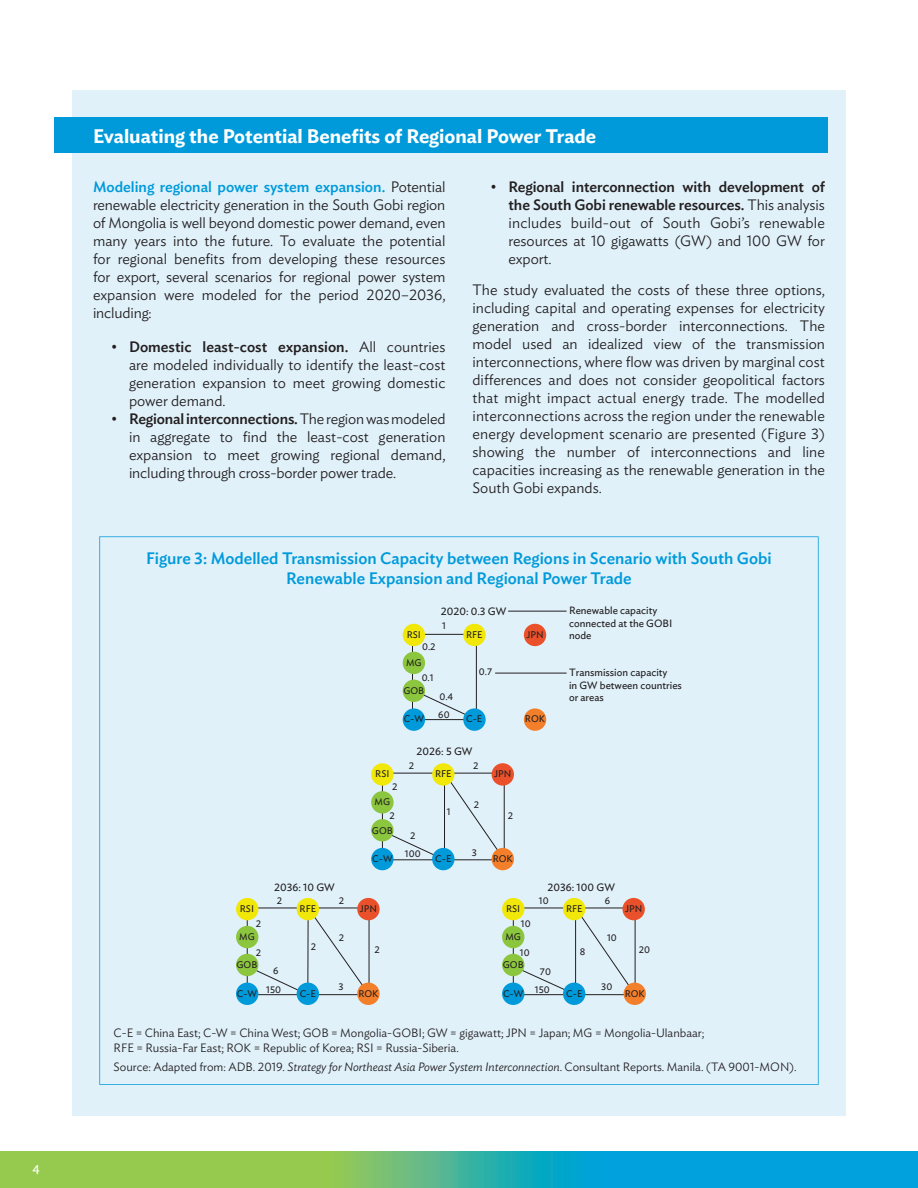
<style>
.page{position:relative;width:918px;height:1188px;background:#fff}
.page>*{position:absolute;margin:0;border:0;box-sizing:border-box;transform-origin:0 0}
.t1{font:600 19.5px "Ideal Sans";color:#fff}
.t2{font:500 16.5px/19.8px "Ideal Sans";color:#009ada;text-align:center}
.t3{font:300 15px/18px "Ideal Sans";color:#231f20;text-align:justify}
.t4{font:13.5px "Ideal Sans";color:#fff}
.t5{font:300 12px/14.4px "Ideal Sans";color:#231f20}
.t6{font:10.65px "Ideal Sans";color:#231f20}
.t7{font:10.5px/12.6px "Ideal Sans";color:#231f20}
.t8{font:9.6px/19px "Ideal Sans";color:#231f20;text-align:center}
.s1{font-weight:500;color:#009ada}
.s2{font-weight:500}
.s3{font-style:italic}
</style>
<div class="page">
<svg style="left:0;top:1151px;width:918px;height:37px"></svg>
<div style="left:72px;top:90px;width:774px;height:1026px;background:#e0f1fa"></div>
<svg style="left:99px;top:536px;width:720px;height:549px"></svg>
<div style="left:54px;top:117px;width:774px;height:36px;background:#009ada"></div>
<p class="t4" style="left:32px;top:1157px;width:9px">4</p>
<h1 class="t1" style="left:93px;top:121px;width:505px">Evaluating the Potential Benefits of Regional Power Trade</h1>
<p class="t3" style="left:93px;top:176px;width:354px"><span class="s1">Modeling regional power system expansion.</span> Potential renewable electricity generation in the South Gobi region of Mongolia is well beyond domestic power demand, even many years into the future. To evaluate the potential for regional benefits from developing these resources for export, several scenarios for regional power system expansion were modeled for the period 2020–2036, including:</p>
<p class="t3" style="left:129px;top:337px;width:318px;text-indent:-18px">• <span class="s2">Domestic least-cost expansion.</span> All countries are modeled individually to identify the least-cost generation expansion to meet growing domestic power demand.</p>
<p class="t3" style="left:129px;top:409px;width:318px;text-indent:-18px">• <span class="s2">Regional interconnections.</span> The region was modeled in aggregate to find the least-cost generation expansion to meet growing regional demand, including through cross-border power trade.</p>
<p class="t3" style="left:508px;top:176px;width:318px;text-indent:-18px">• <span class="s2">Regional interconnection with development of the South Gobi renewable resources.</span> This analysis includes build-out of South Gobi’s renewable resources at 10 gigawatts (GW) and 100 GW for export.</p>
<p class="t3" style="left:472px;top:280px;width:354px">The study evaluated the costs of these three options, including capital and operating expenses for electricity generation and cross-border interconnections. The model used an idealized view of the transmission interconnections, where flow was driven by marginal cost differences and does not consider geopolitical factors that might impact actual energy trade. The modelled interconnections across the region under the renewable energy development scenario are presented (Figure 3) showing the number of interconnections and line capacities increasing as the renewable generation in the South Gobi expands.</p>
<p class="t2" style="left:146px;top:547px;width:627px">Figure 3: Modelled Transmission Capacity between Regions in Scenario with South Gobi<br>Renewable Expansion and Regional Power Trade</p>
<p class="t8" style="left:407px;top:624px;width:16px">RSI</p>
<p class="t6" style="left:441px;top:604px;width:67px">2020: 0.3 GW</p>
<p class="t8" style="left:442px;top:616px;width:5px">1</p>
<p class="t8" style="left:466px;top:624px;width:18px">RFE</p>
<p class="t8" style="left:422px;top:637px;width:15px">0.2</p>
<p class="t8" style="left:422px;top:667px;width:14px">0.1</p>
<p class="t8" style="left:406px;top:652px;width:17px">MG</p>
<p class="t8" style="left:403px;top:681px;width:22px">GOB</p>
<p class="t8" style="left:404px;top:709px;width:22px">C-W</p>
<p class="t8" style="left:438px;top:686px;width:16px;line-height:18.3px;text-align:left">0.4<br>60</p>
<p class="t8" style="left:479px;top:662px;width:15px">0.7</p>
<p class="t8" style="left:466px;top:709px;width:18px">C-E</p>
<p class="t8" style="left:526px;top:624px;width:19px">JPN</p>
<p class="t8" style="left:525px;top:709px;width:22px">ROK</p>
<p class="t7" style="left:569px;top:603px;width:105px">Renewable capacity connected at the GOBI node</p>
<p class="t7" style="left:569px;top:665px;width:114px">Transmission capacity<br>in GW between countries or areas</p>
<p class="t6" style="left:417px;top:743px;width:57px">2026: 5 GW</p>
<p class="t8" style="left:375px;top:764px;width:16px">RSI</p>
<p class="t8" style="left:375px;top:792px;width:17px">MG</p>
<p class="t8" style="left:372px;top:820px;width:22px">GOB</p>
<p class="t8" style="left:372px;top:848px;width:22px">C-W</p>
<p class="t8" style="left:392px;top:776px;width:7px">2</p>
<p class="t8" style="left:389px;top:805px;width:7px">2</p>
<p class="t8" style="left:409px;top:755px;width:7px">2</p>
<p class="t8" style="left:410px;top:826px;width:7px">2</p>
<p class="t8" style="left:435px;top:764px;width:18px">RFE</p>
<p class="t8" style="left:447px;top:801px;width:5px">1</p>
<p class="t8" style="left:473px;top:755px;width:7px">2</p>
<p class="t8" style="left:474px;top:794px;width:7px">2</p>
<p class="t8" style="left:405px;top:844px;width:17px">100</p>
<p class="t8" style="left:472px;top:842px;width:7px">3</p>
<p class="t8" style="left:435px;top:848px;width:18px">C-E</p>
<p class="t8" style="left:494px;top:764px;width:19px">JPN</p>
<p class="t8" style="left:508px;top:805px;width:7px">2</p>
<p class="t8" style="left:493px;top:848px;width:22px">ROK</p>
<p class="t6" style="left:274px;top:879px;width:62px">2036: 10 GW</p>
<p class="t6" style="left:548px;top:879px;width:69px">2036: 100 GW</p>
<p class="t8" style="left:277px;top:891px;width:7px">2</p>
<p class="t8" style="left:339px;top:891px;width:7px">2</p>
<p class="t8" style="left:311px;top:937px;width:7px">2</p>
<p class="t8" style="left:240px;top:898px;width:16px">RSI</p>
<p class="t8" style="left:239px;top:927px;width:17px">MG</p>
<p class="t8" style="left:237px;top:955px;width:22px">GOB</p>
<p class="t8" style="left:237px;top:983px;width:22px">C-W</p>
<p class="t8" style="left:300px;top:898px;width:18px">RFE</p>
<p class="t8" style="left:256px;top:913px;width:7px">2</p>
<p class="t8" style="left:256px;top:943px;width:7px">2</p>
<p class="t8" style="left:339px;top:928px;width:7px">2</p>
<p class="t8" style="left:266px;top:960px;width:17px">6<br>150</p>
<p class="t8" style="left:338px;top:977px;width:7px">3</p>
<p class="t8" style="left:300px;top:983px;width:18px">C-E</p>
<p class="t8" style="left:360px;top:898px;width:19px">JPN</p>
<p class="t8" style="left:374px;top:939px;width:7px">2</p>
<p class="t8" style="left:358px;top:983px;width:22px">ROK</p>
<p class="t8" style="left:539px;top:891px;width:11px">10</p>
<p class="t8" style="left:506px;top:898px;width:16px">RSI</p>
<p class="t8" style="left:505px;top:927px;width:17px">MG</p>
<p class="t8" style="left:503px;top:955px;width:22px">GOB</p>
<p class="t8" style="left:503px;top:983px;width:22px">C-W</p>
<p class="t8" style="left:521px;top:913px;width:11px">10</p>
<p class="t8" style="left:520px;top:943px;width:11px">10</p>
<p class="t8" style="left:535px;top:962px;width:18px;line-height:17.7px">70<br>150</p>
<p class="t8" style="left:566px;top:898px;width:18px">RFE</p>
<p class="t8" style="left:580px;top:941px;width:7px">8</p>
<p class="t8" style="left:566px;top:983px;width:18px">C-E</p>
<p class="t8" style="left:605px;top:891px;width:7px">6</p>
<p class="t8" style="left:607px;top:928px;width:11px">10</p>
<p class="t8" style="left:625px;top:898px;width:19px">JPN</p>
<p class="t8" style="left:639px;top:939px;width:13px">20</p>
<p class="t8" style="left:601px;top:977px;width:13px">30</p>
<p class="t8" style="left:625px;top:983px;width:22px">ROK</p>
<p class="t5" style="left:114px;top:1025px;width:592px">C-E = China East; C-W = China West; GOB = Mongolia-GOBI; GW = gigawatt; JPN = Japan; MG = Mongolia-Ulanbaar;<br>RFE = Russia-Far East; ROK = Republic of Korea; RSI = Russia-Siberia.</p>
<p class="t5" style="left:114px;top:1058px;width:685px">Source: Adapted from: ADB. 2019. <span class="s3">Strategy for Northeast Asia Power System Interconnection</span>. Consultant Reports. Manila. (TA 9001-MON).</p>
</div>
